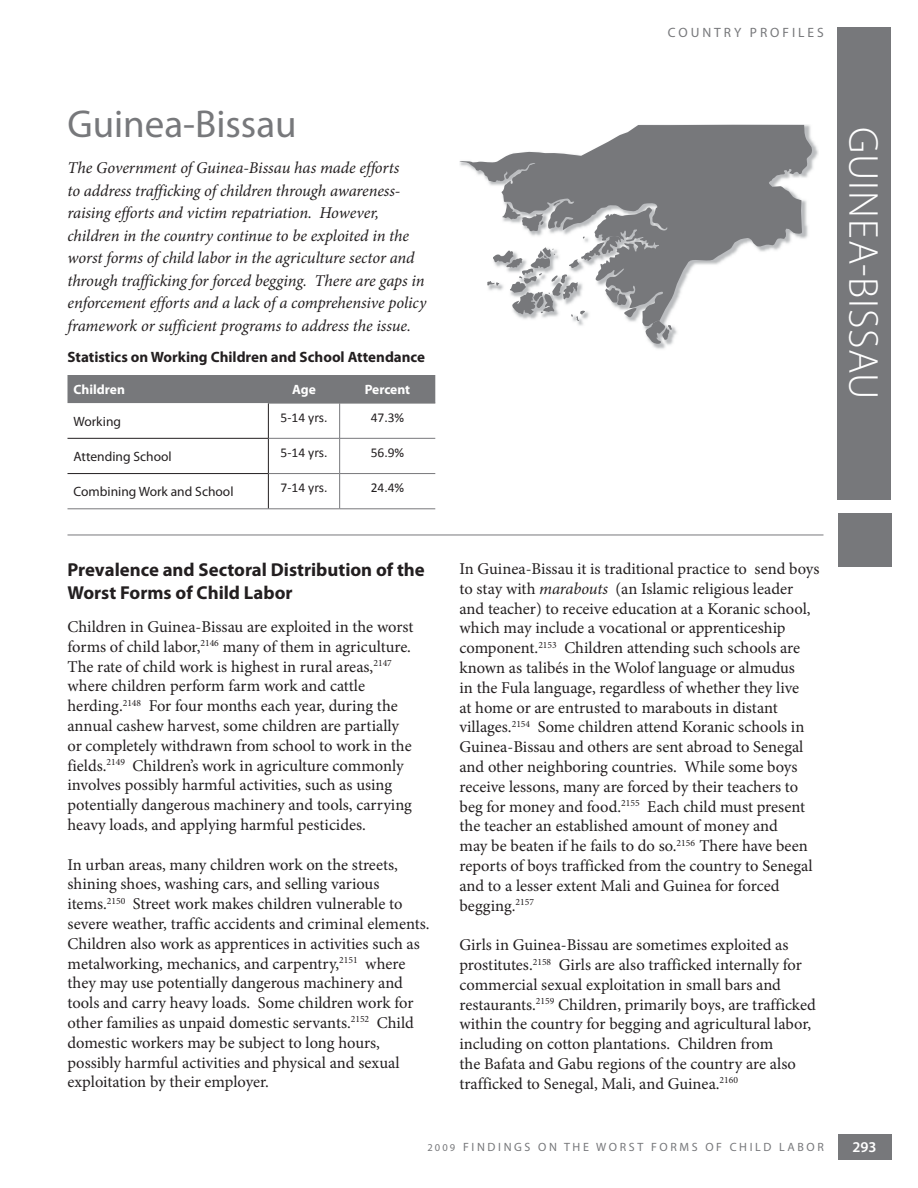
<style>
.page{position:relative;width:918px;height:1188px;background:#fff}
.page>*{position:absolute;margin:0;border:0;box-sizing:border-box;transform-origin:0 0}
.t1{font:300 42px "Myriad Pro";letter-spacing:.015em;color:#fff}
.t2{font:39px "Myriad Pro";color:#77787b}
.t3{font:700 18.75px/22.5px "Myriad Pro";color:#231f20}
.t4{font:16.5px/19.8px "Minion Pro";color:#231f20}
.t5{font:italic 16.5px/22.5px "Minion Pro";letter-spacing:-.01em;color:#231f20}
.t6{font:700 15px "Myriad Pro";color:#231f20}
.t7{font:600 15px "Myriad Pro";color:#fff}
.t8{font:13.5px "Myriad Pro";color:#231f20}
.t9{font:13.5px "Calibri";color:#231f20}
.t10{font:700 13.5px "Myriad Pro";color:#fff}
.t11{font:13.5px "Myriad Pro";letter-spacing:.22em;color:#77787b}
.t12{font:12px "Myriad Pro";letter-spacing:.22em;color:#77787b}
.s1{font-style:italic}
.s2{font-size:10.5px}
</style>
<div class="page">
<div style="left:838px;top:1134px;width:54px;height:25px;background:#77787b"></div>
<div style="left:838px;top:513px;width:54px;height:54px;background:#77787b"></div>
<div style="left:837px;top:27px;width:54px;height:473px;background:#77787b"></div>
<hr style="left:68px;top:535px;width:756px;height:1px;background:#77787b">
<div style="left:68px;top:375px;width:367px;height:28px;background:#77787b"></div>
<hr style="left:268px;top:403px;width:1px;height:35px;background:#231f20">
<hr style="left:68px;top:438px;width:201px;height:1px;background:#231f20">
<hr style="left:268px;top:439px;width:1px;height:34px;background:#231f20">
<hr style="left:68px;top:473px;width:201px;height:1px;background:#231f20">
<hr style="left:268px;top:474px;width:1px;height:35px;background:#231f20">
<hr style="left:68px;top:509px;width:200px;height:1px;background:#77787b">
<hr style="left:268px;top:403px;width:72px;height:1px;background:#77787b">
<hr style="left:339px;top:403px;width:1px;height:35px;background:#77787b">
<hr style="left:339px;top:439px;width:1px;height:34px;background:#77787b">
<hr style="left:339px;top:474px;width:1px;height:35px;background:#77787b">
<hr style="left:340px;top:403px;width:95px;height:1px;background:#77787b">
<hr style="left:340px;top:438px;width:95px;height:1px;background:#77787b">
<hr style="left:340px;top:473px;width:95px;height:1px;background:#77787b">
<hr style="left:340px;top:509px;width:95px;height:1px;background:#77787b">
<hr style="left:269px;top:438px;width:71px;height:1px;background:#77787b">
<hr style="left:269px;top:473px;width:71px;height:1px;background:#77787b">
<hr style="left:268px;top:509px;width:72px;height:1px;background:#77787b">
<img style="left:641px;top:124px;width:177px;height:225px">
<svg style="left:459px;top:125px;width:353px;height:201px;fill:#77787b"></svg>
<svg style="left:646px;top:321px;width:26px;height:23px"></svg>
<svg style="left:487px;top:201px;width:151px;height:120px"></svg>
<h1 class="t2" style="left:68px;top:109px;width:231px">Guinea-Bissau</h1>
<p class="t5" style="left:68px;top:158px;width:360px">The Government of Guinea-Bissau has made efforts<br>to address trafficking of children through awareness&shy;raising efforts and victim repatriation. However, children in the country continue to be exploited in the worst forms of child labor in the agriculture sector and through trafficking for forced begging. There are gaps in enforcement efforts and a lack of a comprehensive policy framework or sufficient programs to address the issue.</p>
<p class="t6" style="left:68px;top:352px;width:359px">Statistics on Working Children and School Attendance</p>
<p class="t10" style="left:74px;top:384px;width:53px">Children</p>
<p class="t10" style="left:292px;top:384px;width:25px">Age</p>
<p class="t10" style="left:365px;top:384px;width:47px">Percent</p>
<p class="t8" style="left:74px;top:416px;width:49px">Working</p>
<p class="t9" style="left:281px;top:412px;width:48px">5-14 yrs.</p>
<p class="t9" style="left:371px;top:412px;width:35px">47.3%</p>
<p class="t8" style="left:74px;top:451px;width:100px">Attending School</p>
<p class="t9" style="left:281px;top:447px;width:48px">5-14 yrs.</p>
<p class="t9" style="left:371px;top:447px;width:35px">56.9%</p>
<p class="t8" style="left:74px;top:487px;width:162px">Combining Work and School</p>
<p class="t9" style="left:281px;top:482px;width:48px">7-14 yrs.</p>
<p class="t9" style="left:371px;top:482px;width:35px">24.4%</p>
<p class="t3" style="left:68px;top:560px;width:359px">Prevalence and Sectoral Distribution of the<br>Worst Forms of Child Labor</p>
<p class="t4" style="left:68px;top:618px;width:348px">Children in Guinea-Bissau are exploited in the worst forms of child labor,<sup>2146</sup> many of them in agriculture.<br>The rate of child work is highest in rural areas,<sup>2147 </sup>where children perform farm work and cattle herding.<sup>2148</sup> For four months each year, during the annual cashew harvest, some children are partially or completely withdrawn from school to work in the fields.<sup>2149</sup> Children’s work in agriculture commonly involves possibly harmful activities, such as using potentially dangerous machinery and tools, carrying heavy loads, and applying harmful pesticides.</p>
<p class="t4" style="left:67px;top:856px;width:364px">In urban areas, many children work on the streets, shining shoes, washing cars, and selling various items.<sup>2150</sup> Street work makes children vulnerable to severe weather, traffic accidents and criminal elements.<br>Children also work as apprentices in activities such as metalworking, mechanics, and carpentry,<sup>2151</sup> where they may use potentially dangerous machinery and tools and carry heavy loads. Some children work for other families as unpaid domestic servants.<sup>2152</sup> Child domestic workers may be subject to long hours, possibly harmful activities and physical and sexual exploitation by their employer.</p>
<p class="t11" style="left:668px;top:28px;width:157px">COUNTRY PROFILES</p>
<h1 class="t1" style="left:888px;top:127px;width:273px;rotate:90deg">GUINEA-BISSAU</h1>
<p class="t4" style="left:459px;top:560px;width:362px">In Guinea-Bissau it is traditional practice to send boys to stay with <span class="s1">marabouts</span> (an Islamic religious leader and teacher) to receive education at a Koranic school, which may include a vocational or apprenticeship component.<sup>2153</sup> Children attending such schools are known as talibés in the Wolof language or almudus<br>in the Fula language, regardless of whether they live<br>at home or are entrusted to marabouts in distant villages.<sup>2154</sup> Some children attend Koranic schools in Guinea-Bissau and others are sent abroad to Senegal and other neighboring countries. While some boys receive lessons, many are forced by their teachers to beg for money and food.<sup>2155</sup> Each child must present the teacher an established amount of money and<br>may be beaten if he fails to do so.<sup>2156</sup> There have been reports of boys trafficked from the country to Senegal and to a lesser extent Mali and Guinea for forced begging.<sup>2157</sup></p>
<p class="t4" style="left:459px;top:937px;width:358px">Girls in Guinea-Bissau are sometimes exploited as prostitutes.<sup>2158</sup> Girls are also trafficked internally for commercial sexual exploitation in small bars and restaurants.<sup>2159</sup> Children, primarily boys, are trafficked within the country for begging and agricultural labor, including on cotton plantations. Children from<br>the Bafata and Gabu regions of the country are also trafficked to Senegal, Mali, and Guinea.<sup>2160</sup></p>
<p class="t12" style="left:427px;top:1142px;width:398px"><span class="s2">2009</span> FINDINGS ON THE WORST FORMS OF CHILD LABOR</p>
<p class="t7" style="left:852px;top:1138px;width:26px">293</p>
</div>
